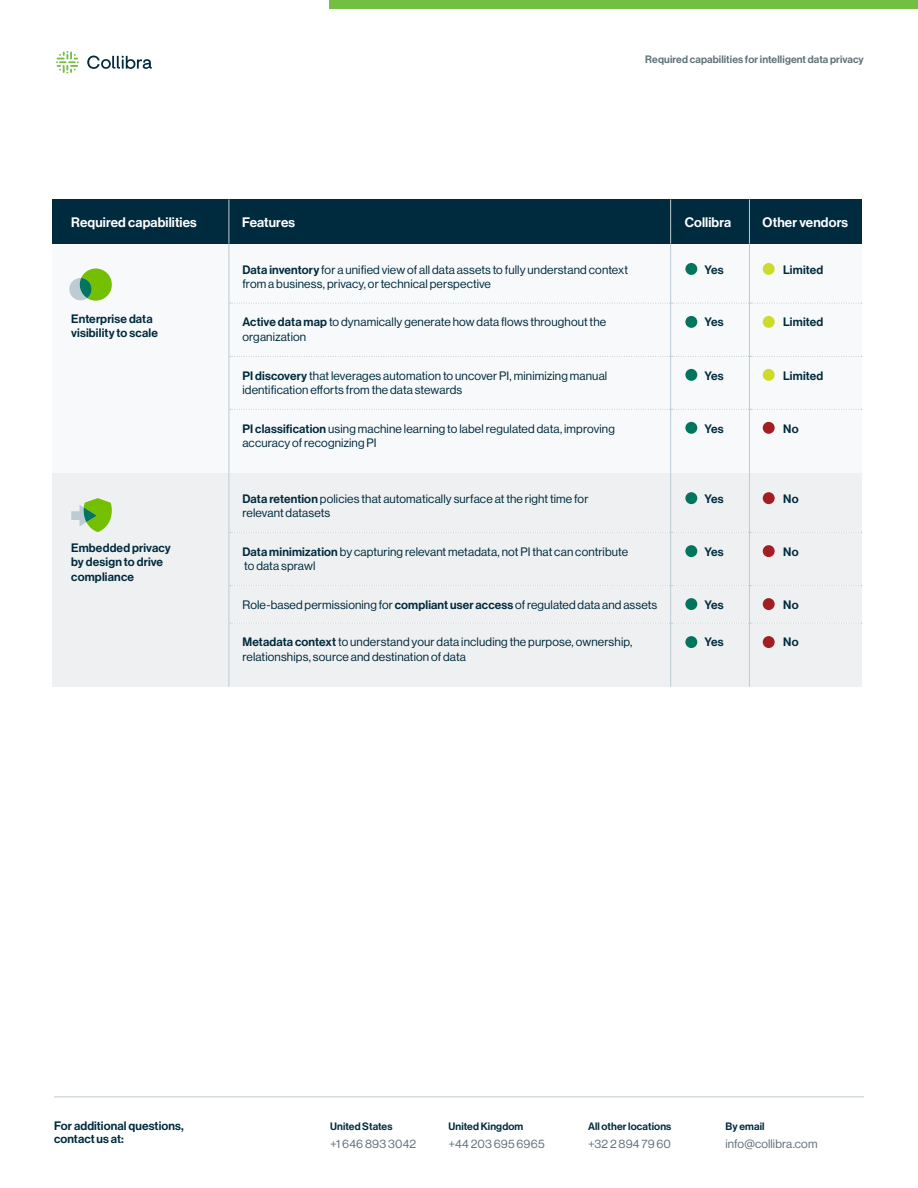
<style>
.page{position:relative;width:918px;height:1188px;background:#fff}
.page>*{position:absolute;margin:0;border:0;box-sizing:border-box;transform-origin:0 0}
.t1{font:13.5px "N Haas Grotesk DS Pro 65 Md";letter-spacing:.01em;color:#fff}
.t2{font:12px/14.4px "Haas Grot Disp 55 Roman";letter-spacing:.01em;color:#002b3e}
.t3{font:500 12px/14.4px "Haas Grot Disp 65";letter-spacing:.01em;color:#002b3e}
.t4{font:12px "Haas Grot Disp 55 Roman";letter-spacing:.01em;color:#5f7278}
.t5{font:500 10.5px "Haas Grot Disp 65";letter-spacing:.015em;color:#002b3e}
.t6{font:500 10.5px "Haas Grot Disp 65";letter-spacing:.01em;color:#5f7278}
.s1{font-family:"Haas Grot Disp 65";font-weight:500}
</style>
<div class="page">
<svg style="left:56px;top:51px;width:23px;height:23px"></svg>
<svg style="left:87px;top:56px;width:65px;height:13px"></svg>
<div style="left:329px;top:0;width:589px;height:9px;background:#72bf44"></div>
<hr style="left:54px;top:1096px;width:810px;height:1px;background:#becbd3">
<div style="left:52px;top:244px;width:810px;height:229px;background:#f8f9fa"></div>
<div style="left:52px;top:473px;width:810px;height:214px;background:#eef0f1"></div>
<svg style="left:230px;top:303px;width:632px;height:1px"></svg>
<svg style="left:230px;top:356px;width:632px;height:1px"></svg>
<svg style="left:230px;top:409px;width:632px;height:1px"></svg>
<hr style="left:670px;top:244px;width:1px;height:59px;background:#becbd3">
<hr style="left:749px;top:244px;width:1px;height:59px;background:#becbd3">
<hr style="left:670px;top:303px;width:1px;height:53px;background:#becbd3">
<hr style="left:749px;top:303px;width:1px;height:53px;background:#becbd3">
<hr style="left:670px;top:356px;width:1px;height:53px;background:#becbd3">
<hr style="left:749px;top:356px;width:1px;height:53px;background:#becbd3">
<hr style="left:670px;top:409px;width:1px;height:64px;background:#becbd3">
<hr style="left:749px;top:409px;width:1px;height:64px;background:#becbd3">
<hr style="left:229px;top:244px;width:1px;height:59px;background:#becbd3">
<hr style="left:229px;top:303px;width:1px;height:53px;background:#becbd3">
<hr style="left:229px;top:356px;width:1px;height:53px;background:#becbd3">
<hr style="left:229px;top:409px;width:1px;height:64px;background:#becbd3">
<svg style="left:230px;top:532px;width:632px;height:1px"></svg>
<svg style="left:230px;top:585px;width:632px;height:1px"></svg>
<svg style="left:230px;top:623px;width:632px;height:1px"></svg>
<hr style="left:670px;top:473px;width:1px;height:59px;background:#becbd3">
<hr style="left:749px;top:473px;width:1px;height:59px;background:#becbd3">
<hr style="left:670px;top:532px;width:1px;height:54px;background:#becbd3">
<hr style="left:749px;top:532px;width:1px;height:54px;background:#becbd3">
<hr style="left:670px;top:586px;width:1px;height:37px;background:#becbd3">
<hr style="left:749px;top:586px;width:1px;height:37px;background:#becbd3">
<hr style="left:670px;top:623px;width:1px;height:64px;background:#becbd3">
<hr style="left:749px;top:623px;width:1px;height:64px;background:#becbd3">
<hr style="left:229px;top:473px;width:1px;height:59px;background:#becbd3">
<hr style="left:229px;top:532px;width:1px;height:54px;background:#becbd3">
<hr style="left:229px;top:586px;width:1px;height:37px;background:#becbd3">
<hr style="left:229px;top:623px;width:1px;height:64px;background:#becbd3">
<div style="left:52px;top:199px;width:810px;height:45px;background:#002b3e"></div>
<hr style="left:670px;top:199px;width:1px;height:45px;background:#becbd3">
<hr style="left:229px;top:199px;width:1px;height:45px;background:#becbd3">
<hr style="left:749px;top:199px;width:1px;height:45px;background:#becbd3">
<div style="left:685px;top:263px;width:12px;height:12px;background:#03755f;border-radius:50%"></div>
<div style="left:685px;top:492px;width:12px;height:12px;background:#03755f;border-radius:50%"></div>
<div style="left:685px;top:422px;width:12px;height:12px;background:#03755f;border-radius:50%"></div>
<div style="left:685px;top:636px;width:12px;height:12px;background:#03755f;border-radius:50%"></div>
<div style="left:763px;top:422px;width:12px;height:12px;background:#a31e23;border-radius:50%"></div>
<div style="left:763px;top:636px;width:12px;height:12px;background:#a31e23;border-radius:50%"></div>
<div style="left:763px;top:263px;width:12px;height:12px;background:#cddc29;border-radius:50%"></div>
<div style="left:763px;top:492px;width:12px;height:12px;background:#a31e23;border-radius:50%"></div>
<div style="left:685px;top:316px;width:12px;height:12px;background:#03755f;border-radius:50%"></div>
<div style="left:685px;top:545px;width:12px;height:12px;background:#03755f;border-radius:50%"></div>
<div style="left:685px;top:369px;width:12px;height:12px;background:#03755f;border-radius:50%"></div>
<div style="left:685px;top:598px;width:12px;height:12px;background:#03755f;border-radius:50%"></div>
<div style="left:763px;top:369px;width:12px;height:12px;background:#cddc29;border-radius:50%"></div>
<div style="left:763px;top:598px;width:12px;height:12px;background:#a31e23;border-radius:50%"></div>
<div style="left:763px;top:316px;width:12px;height:12px;background:#cddc29;border-radius:50%"></div>
<div style="left:763px;top:545px;width:12px;height:12px;background:#a31e23;border-radius:50%"></div>
<svg style="left:69px;top:268px;width:43px;height:33px"></svg>
<svg style="left:71px;top:498px;width:41px;height:34px"></svg>
<p class="t6" style="left:645px;top:54px;width:220px">Required capabilities for intelligent data privacy</p>
<p class="t1" style="left:71px;top:214px;width:127px">Required capabilities</p>
<p class="t1" style="left:242px;top:214px;width:54px">Features</p>
<p class="t1" style="left:685px;top:214px;width:48px">Collibra</p>
<p class="t1" style="left:763px;top:214px;width:87px">Other vendors</p>
<p class="t3" style="left:71px;top:312px;width:88px">Enterprise data visibility to scale</p>
<p class="t3" style="left:71px;top:541px;width:101px">Embedded privacy by design to drive compliance</p>
<p class="t2" style="left:242px;top:262px;width:387px"><span class="s1">Data inventory</span> for a unified view of all data assets to fully understand context from a business, privacy, or technical perspective</p>
<p class="t3" style="left:704px;top:263px;width:21px">Yes</p>
<p class="t3" style="left:783px;top:263px;width:42px">Limited</p>
<p class="t2" style="left:242px;top:315px;width:365px"><span class="s1">Active data map</span> to dynamically generate how data flows throughout the organization</p>
<p class="t3" style="left:704px;top:315px;width:21px">Yes</p>
<p class="t3" style="left:783px;top:315px;width:42px">Limited</p>
<p class="t2" style="left:242px;top:368px;width:366px"><span class="s1">PI discovery</span> that leverages automation to uncover PI, minimizing manual identification efforts from the data stewards</p>
<p class="t3" style="left:704px;top:369px;width:21px">Yes</p>
<p class="t3" style="left:783px;top:369px;width:42px">Limited</p>
<p class="t2" style="left:242px;top:421px;width:374px"><span class="s1">PI classification</span> using machine learning to label regulated data, improving accuracy of recognizing PI</p>
<p class="t3" style="left:704px;top:421px;width:21px">Yes</p>
<p class="t3" style="left:783px;top:421px;width:17px">No</p>
<p class="t2" style="left:242px;top:492px;width:348px"><span class="s1">Data retention</span> policies that automatically surface at the right time for relevant datasets</p>
<p class="t3" style="left:704px;top:492px;width:21px">Yes</p>
<p class="t3" style="left:783px;top:492px;width:17px">No</p>
<p class="t2" style="left:242px;top:544px;width:387px"><span class="s1">Data minimization</span> by capturing relevant metadata, not PI that can contribute to data sprawl</p>
<p class="t3" style="left:704px;top:544px;width:21px">Yes</p>
<p class="t3" style="left:783px;top:544px;width:17px">No</p>
<p class="t2" style="left:242px;top:598px;width:416px">Role-based permissioning for <span class="s1">compliant user access</span> of regulated data and assets</p>
<p class="t3" style="left:704px;top:598px;width:21px">Yes</p>
<p class="t3" style="left:783px;top:598px;width:17px">No</p>
<p class="t2" style="left:242px;top:635px;width:391px"><span class="s1">Metadata context</span> to understand your data including the purpose, ownership, relationships, source and destination of data</p>
<p class="t3" style="left:704px;top:635px;width:21px">Yes</p>
<p class="t3" style="left:783px;top:635px;width:17px">No</p>
<p class="t3" style="left:54px;top:1119px;width:131px;line-height:13.5px">For additional questions, contact us at:</p>
<p class="t5" style="left:330px;top:1120px;width:64px">United States</p>
<p class="t5" style="left:448px;top:1120px;width:76px">United Kingdom</p>
<p class="t5" style="left:588px;top:1120px;width:85px">All other locations</p>
<p class="t5" style="left:726px;top:1120px;width:41px">By email</p>
<p class="t4" style="left:330px;top:1137px;width:88px">+1 646 893 3042</p>
<p class="t4" style="left:448px;top:1137px;width:98px">+44 203 695 6965</p>
<p class="t4" style="left:588px;top:1137px;width:84px">+32 2 894 79 60</p>
<p class="t4" style="left:726px;top:1137px;width:93px">info@collibra.com</p>
</div>
